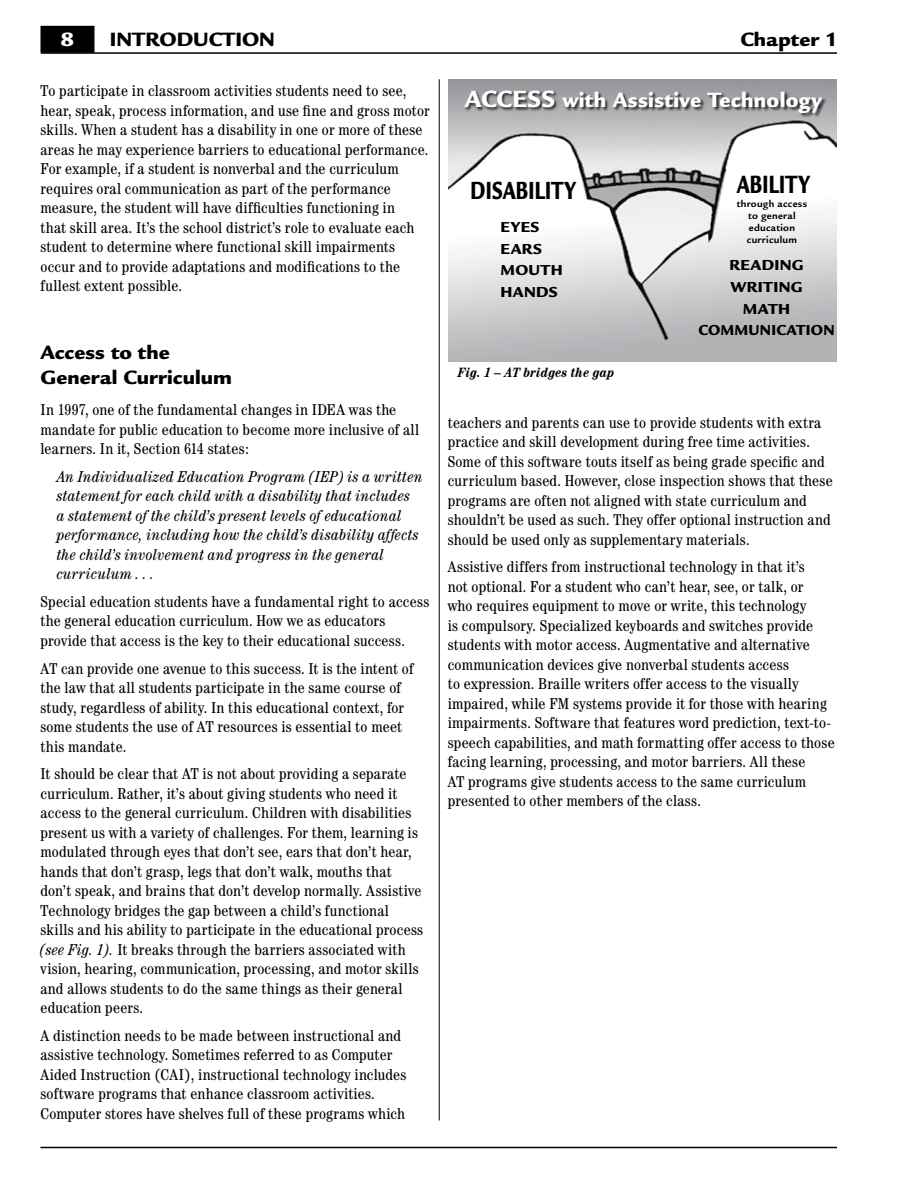
<style>
.page{position:relative;width:918px;height:1188px;background:#fff}
.page>*{position:absolute;margin:0;border:0;box-sizing:border-box;transform-origin:0 0}
.t1{font:900 27.15px "Legacy Sans";letter-spacing:.015em;color:#000;scale:.7 1}
.t2{font:900 27px "Legacy Sans";letter-spacing:.01em;color:#000;scale:.7 1}
.t3{font:900 22.5px "Legacy Sans";letter-spacing:.01em;color:#fff;scale:.95 1}
.t4{font:900 21px/25.2px "Legacy Sans";color:#000}
.t5{font:condensed 15.75px/19.5px "Century";letter-spacing:.015em;color:#000}
.t6{font:italic condensed 15.75px/19.5px "Century";letter-spacing:.015em;color:#000}
.t7{font:900 15.75px/21.6px "Legacy Sans";letter-spacing:.02em;color:#000}
.t8{font:italic 700 condensed 13.5px "Century";letter-spacing:.03em;color:#000}
.t9{font:700 10.5px/12px "Legacy Sans";letter-spacing:.03em;color:#000;text-align:center}
.s1{font-size:25.5px}
.s2{font-style:italic}
</style>
<div class="page">
<hr style="left:41px;top:52px;width:796px;height:2px;background:#000">
<div style="left:41px;top:27px;width:53px;height:25px;background:#000"></div>
<div style="left:40px;top:26px;width:54px;height:27px;border:2px solid #000"></div>
<hr style="left:40px;top:1147px;width:797px;height:1px;background:#000">
<img style="left:448px;top:80px;width:389px;height:281px">
<div style="left:463px;top:89px;width:364px;height:29px;background:#000;opacity:.75"></div>
<hr style="left:439px;top:79px;width:1px;height:1041px;background:#000">
<h3 class="t4" style="left:110px;top:27px;width:167px">INTRODUCTION</h3>
<h3 class="t4" style="left:740px;top:27px;width:98px">Chapter 1</h3>
<p class="t5" style="left:40px;top:81px;width:391px">To participate in classroom activities students need to see, hear, speak, process information, and use fine and gross motor skills. When a student has a disability in one or more of these areas he may experience barriers to educational performance.<br>For example, if a student is nonverbal and the curriculum requires oral communication as part of the performance measure, the student will have difficulties functioning in<br>that skill area. It’s the school district’s role to evaluate each student to determine where functional skill impairments occur and to provide adaptations and modifications to the fullest extent possible.</p>
<h3 class="t3" style="left:465px;top:86px;width:377px"><span class="s1">ACCESS</span> with Assistive Technology</h3>
<h2 class="t2" style="left:471px;top:175px;width:152px">DISABILITY</h2>
<h1 class="t1" style="left:737px;top:169px;width:106px">ABILITY</h1>
<p class="t7" style="left:501px;top:216px;width:64px">EYES<br>EARS<br>MOUTH<br>HANDS</p>
<p class="t9" style="left:737px;top:198px;width:72px">through access to general education curriculum</p>
<p class="t7" style="left:698px;top:254px;width:138px;text-align:center">READING<br>WRITING<br>MATH<br>COMMUNICATION</p>
<h3 class="t4" style="left:40px;top:339px;width:193px">Access to the<br>General Curriculum</h3>
<p class="t5" style="left:40px;top:400px;width:380px">In 1997, one of the fundamental changes in IDEA was the mandate for public education to become more inclusive of all learners. In it, Section 614 states:</p>
<p class="t6" style="left:57px;top:467px;width:367px">An Individualized Education Program (IEP) is a written statement for each child with a disability that includes<br>a statement of the child’s present levels of educational performance, including how the child’s disability affects the child’s involvement and progress in the general curriculum . . .</p>
<p class="t5" style="left:40px;top:592px;width:390px">Special education students have a fundamental right to access the general education curriculum. How we as educators provide that access is the key to their educational success.</p>
<p class="t5" style="left:40px;top:658px;width:374px">AT can provide one avenue to this success. It is the intent of the law that all students participate in the same course of study, regardless of ability. In this educational context, for some students the use of AT resources is essential to meet this mandate.</p>
<p class="t5" style="left:40px;top:764px;width:384px">It should be clear that AT is not about providing a separate curriculum. Rather, it’s about giving students who need it access to the general curriculum. Children with disabilities present us with a variety of challenges. For them, learning is modulated through eyes that don’t see, ears that don’t hear, hands that don’t grasp, legs that don’t walk, mouths that don’t speak, and brains that don’t develop normally. Assistive Technology bridges the gap between a child’s functional skills and his ability to participate in the educational process <span class="s2">(see Fig. 1).</span> It breaks through the barriers associated with vision, hearing, communication, processing, and motor skills and allows students to do the same things as their general education peers.</p>
<p class="t5" style="left:40px;top:1025px;width:367px">A distinction needs to be made between instructional and assistive technology. Sometimes referred to as Computer Aided Instruction (CAI), instructional technology includes software programs that enhance classroom activities.<br>Computer stores have shelves full of these programs which</p>
<p class="t8" style="left:458px;top:365px;width:158px">Fig. 1 – AT bridges the gap</p>
<p class="t5" style="left:448px;top:413px;width:386px">teachers and parents can use to provide students with extra practice and skill development during free time activities.<br>Some of this software touts itself as being grade specific and curriculum based. However, close inspection shows that these programs are often not aligned with state curriculum and shouldn’t be used as such. They offer optional instruction and should be used only as supplementary materials.</p>
<p class="t5" style="left:448px;top:557px;width:388px">Assistive differs from instructional technology in that it’s<br>not optional. For a student who can’t hear, see, or talk, or<br>who requires equipment to move or write, this technology<br>is compulsory. Specialized keyboards and switches provide students with motor access. Augmentative and alternative communication devices give nonverbal students access<br>to expression. Braille writers offer access to the visually impaired, while FM systems provide it for those with hearing impairments. Software that features word prediction, text-to&shy;speech capabilities, and math formatting offer access to those facing learning, processing, and motor barriers. All these<br>AT programs give students access to the same curriculum presented to other members of the class.</p>
</div>
